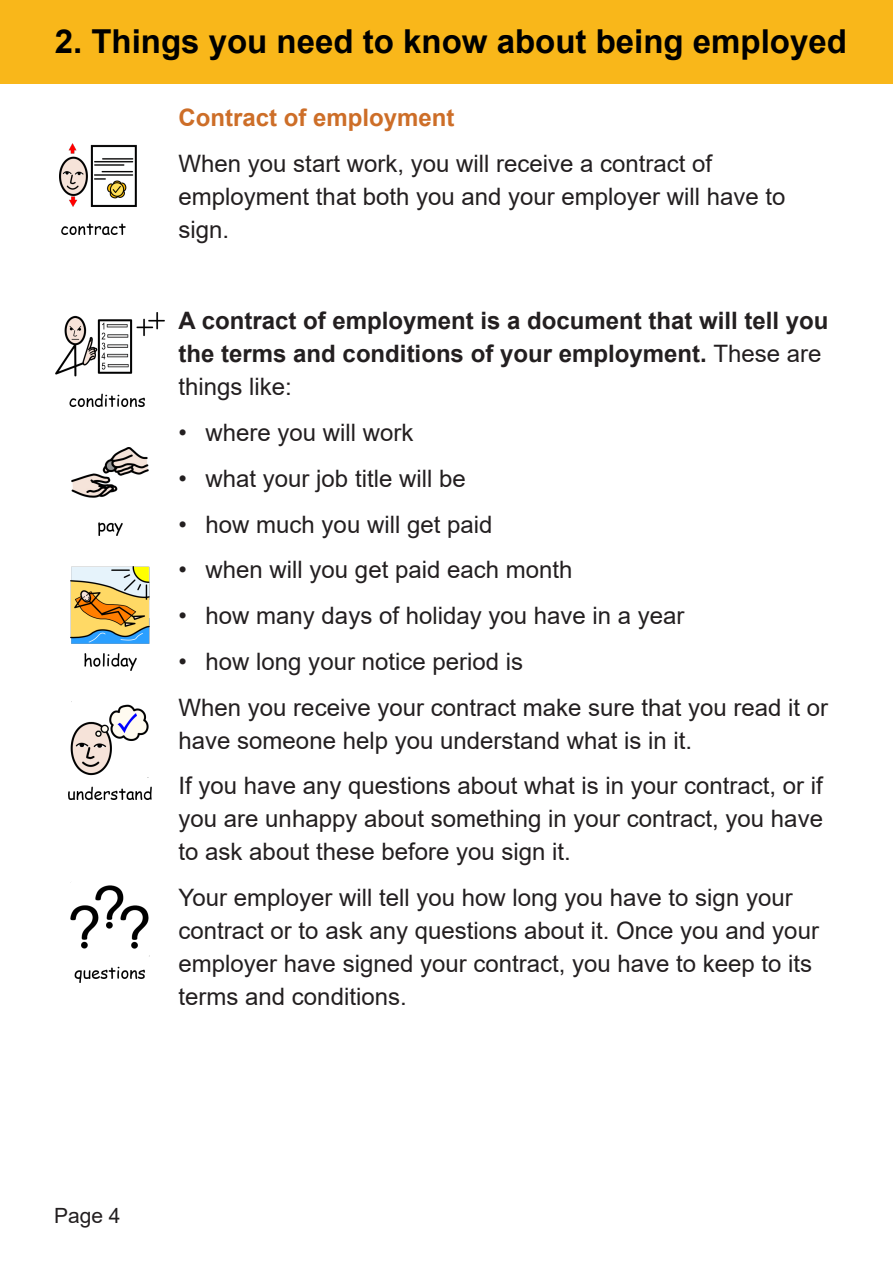
<style>
.page{position:relative;width:893px;height:1263px;background:#fff}
.page>*{position:absolute;margin:0;border:0;box-sizing:border-box;transform-origin:0 0}
.Heading{font:700 33px "Arial";color:#000}
.t1{font:24px/33px "Arial";color:#231f20}
.t2{font:700 24px/33px "Arial";color:#231f20}
.heading_2{font:700 24px "Arial";color:#cd6e28}
.t3{font:21px "Arial";color:#231f20}
.s1{font-weight:400}
</style>
<div class="page">
<img style="left:59px;top:143px;width:77px;height:91px">
<div style="left:0;top:0;width:893px;height:84px;background:#f9b71a"></div>
<img style="left:56px;top:313px;width:108px;height:94px">
<img style="left:68px;top:701px;width:84px;height:98px">
<img style="left:71px;top:885px;width:78px;height:98px">
<img style="left:72px;top:447px;width:76px;height:89px">
<img style="left:71px;top:567px;width:78px;height:103px">
<p class="Heading" style="left:55px;top:19px;width:794px">2. Things you need to know about being employed</p>
<p class="heading_2" style="left:179px;top:101px;width:278px">Contract of employment</p>
<p class="t1" style="left:179px;top:147px;width:608px">When you start work, you will receive a contract of employment that both you and your employer will have to sign.</p>
<p class="t2" style="left:179px;top:305px;width:651px">A contract of employment is a document that will tell you the terms and conditions of your employment. <span class="s1">These are things like:</span></p>
<p class="t1" style="left:179px;top:416px;width:237px">• where you will work</p>
<p class="t1" style="left:179px;top:462px;width:289px">• what your job title will be</p>
<p class="t1" style="left:179px;top:507px;width:315px">• how much you will get paid</p>
<p class="t1" style="left:179px;top:553px;width:395px">• when will you get paid each month</p>
<p class="t1" style="left:179px;top:599px;width:507px">• how many days of holiday you have in a year</p>
<p class="t1" style="left:179px;top:645px;width:346px">• how long your notice period is</p>
<p class="t1" style="left:179px;top:690px;width:651px">When you receive your contract make sure that you read it or have someone help you understand what is in it.</p>
<p class="t1" style="left:179px;top:769px;width:646px;text-align:justify">If you have any questions about what is in your contract, or if you are unhappy about something in your contract, you have to ask about these before you sign it.</p>
<p class="t1" style="left:179px;top:881px;width:642px">Your employer will tell you how long you have to sign your contract or to ask any questions about it. Once you and your employer have signed your contract, you have to keep to its terms and conditions.</p>
<p class="t3" style="left:54px;top:1201px;width:68px">Page 4</p>
</div>
